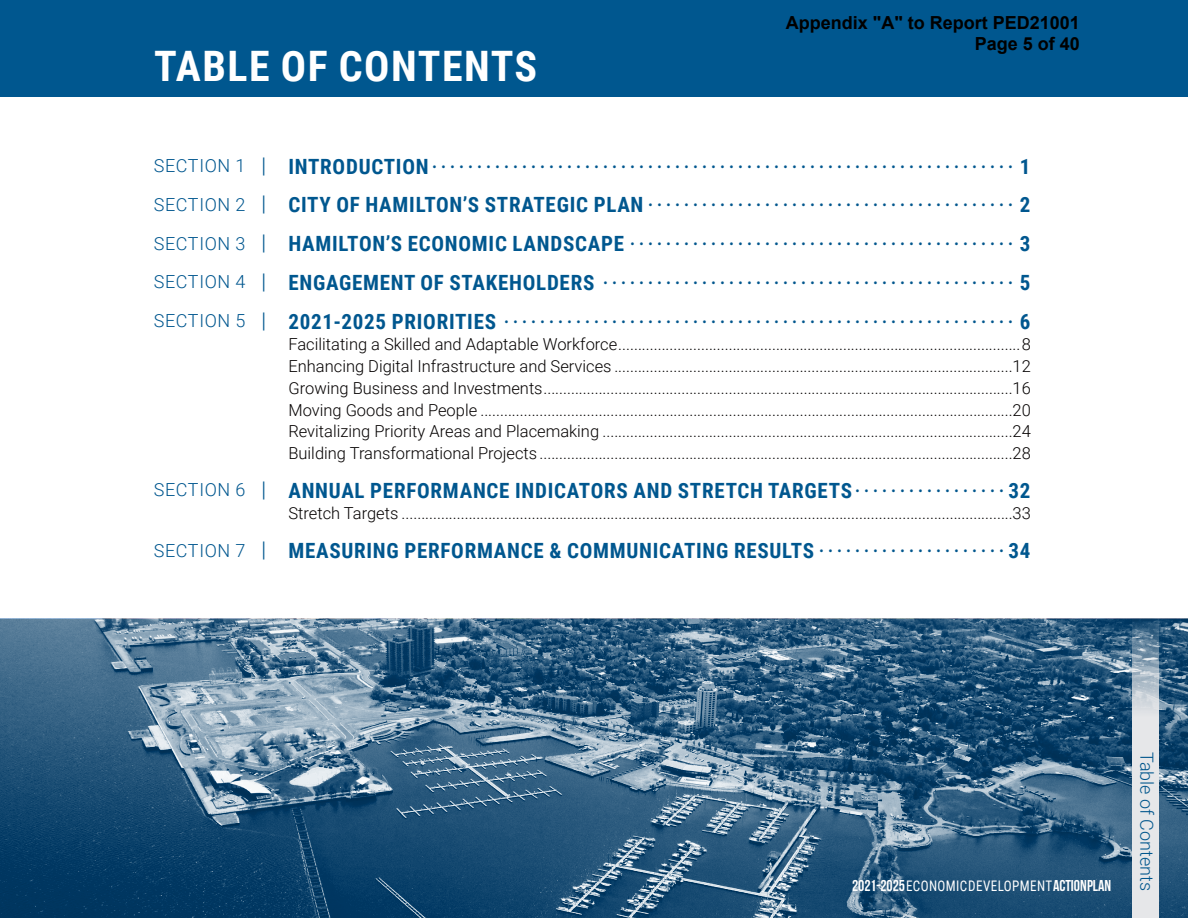
<style>
.page{position:relative;width:1188px;height:918px;background:#fff}
.page>*{position:absolute;margin:0;border:0;box-sizing:border-box;transform-origin:0 0}
.t1{font:700 42px "Roboto Condensed";letter-spacing:.035em;color:#fff}
.t2{font:700 21px "Roboto Condensed";letter-spacing:.035em;color:#00578f}
.t3{font:700 18px/21.6px "Arial";color:#000;text-align:right}
.t4{font:300 18px "Roboto";color:#00568d}
.T_of_C_-_Sub_Heading{font:300 16.5px "Roboto";color:#040101}
.t5{font:15.75px "Bebas Neue";letter-spacing:-.005em;color:#fff}
.t6{font:700 15px "Myriad Pro";color:#00568d}
.t7{font:700 15px "Myriad Pro";color:#00578f}
.s1{font-family:"Roboto";font-weight:300;font-size:18px}
.s2{font-family:"Minion Pro";font-weight:400;font-size:18px}
.s3{font-family:"Roboto Condensed";font-size:21px}
.s4{font-family:"Roboto";font-weight:300;font-size:18px;color:#00578f}
.s5{font-family:"Minion Pro";font-weight:400;font-size:18px;color:#00578f}
.s6{font-family:"Roboto Condensed";font-size:21px;color:#00578f}
.s7{font-family:"Roboto Condensed";font-size:14.55px}
</style>
<div class="page">
<svg style="left:0;top:619px;width:1188px;height:299px;background:#396485"></svg>
<div style="left:0;top:0;width:1188px;height:97px;background:#00578f"></div>
<svg style="left:1132px;top:619px;width:27px;height:299px;background:#cad2d9"></svg>
<p class="t1" style="left:154px;top:36px;width:385px">TABLE OF CONTENTS</p>
<p class="t3" style="left:786px;top:12px;width:296px">Appendix "A" to Report PED21001<br>Page 5 of 40</p>
<p class="t7" style="left:154px;top:153px;width:878px"><span class="s1">SECTION 1</span> <span class="s2">|</span> <span class="s3">INTRODUCTION</span>................................................................. <span class="s3">1</span></p>
<p class="t6" style="left:154px;top:192px;width:878px"><span class="s4">SECTION 2</span> <span class="s5">|</span> <span class="s6">CITY OF HAMILTON’S STRATEGIC PLAN</span>......................................... <span class="s6">2</span></p>
<p class="t6" style="left:154px;top:230px;width:878px"><span class="s4">SECTION 3</span> <span class="s5">|</span> <span class="s6">HAMILTON’S ECONOMIC LANDSCAPE</span>........................................... <span class="s6">3</span></p>
<p class="t6" style="left:154px;top:269px;width:878px"><span class="s4">SECTION 4</span> <span class="s5">|</span> <span class="s6">ENGAGEMENT OF STAKEHOLDERS</span> .............................................. <span class="s6">5</span></p>
<p class="t6" style="left:154px;top:308px;width:878px"><span class="s4">SECTION 5</span> <span class="s5">|</span> <span class="s6">2021-2025 PRIORITIES</span> ......................................................... <span class="s6">6</span></p>
<p class="T_of_C_-_Sub_Heading" style="left:288px;top:333px;width:744px">Facilitating a Skilled and Adaptable Workforce......................................................................................................8</p>
<p class="T_of_C_-_Sub_Heading" style="left:288px;top:355px;width:744px">Enhancing Digital Infrastructure and Services .....................................................................................................12</p>
<p class="T_of_C_-_Sub_Heading" style="left:288px;top:376px;width:744px">Growing Business and Investments.......................................................................................................................16</p>
<p class="T_of_C_-_Sub_Heading" style="left:288px;top:398px;width:744px">Moving Goods and People .......................................................................................................................................20</p>
<p class="T_of_C_-_Sub_Heading" style="left:288px;top:420px;width:744px">Revitalizing Priority Areas and Placemaking ........................................................................................................24</p>
<p class="T_of_C_-_Sub_Heading" style="left:288px;top:442px;width:744px">Building Transformational Projects ........................................................................................................................28</p>
<p class="t2" style="left:154px;top:476px;width:878px"><span class="s1">SECTION 6</span> <span class="s2">|</span> ANNUAL PERFORMANCE INDICATORS AND STRETCH TARGETS <sup>.</sup> <sup>.</sup> <sup>.</sup> <sup>.</sup> <sup>.</sup> <sup>.</sup> <sup>.</sup> <sup>.</sup> <sup>.</sup> <sup>.</sup> <sup>.</sup> <sup>.</sup> <sup>.</sup> <sup>.</sup> <sup>.</sup> <sup>.</sup> <sup>.</sup> 32</p>
<p class="T_of_C_-_Sub_Heading" style="left:288px;top:502px;width:744px">Stretch Targets ...........................................................................................................................................................33</p>
<p class="t2" style="left:154px;top:536px;width:878px"><span class="s1">SECTION 7</span> <span class="s2">|</span> MEASURING PERFORMANCE &amp; COMMUNICATING RESULTS <sup>.</sup> <sup>.</sup> <sup>.</sup> <sup>.</sup> <sup>.</sup> <sup>.</sup> <sup>.</sup> <sup>.</sup> <sup>.</sup> <sup>.</sup> <sup>.</sup> <sup>.</sup> <sup>.</sup> <sup>.</sup> <sup>.</sup> <sup>.</sup> <sup>.</sup> <sup>.</sup> <sup>.</sup> <sup>.</sup> <sup>.</sup> 34</p>
<p class="t5" style="left:852px;top:877px;width:261px">2021-2025<span class="s7">ECONOMIC DEVELOPMENT</span>ACTION PLAN</p>
<p class="t4" style="left:1160px;top:752px;width:140px;rotate:90deg">Table of Contents</p>
</div>
